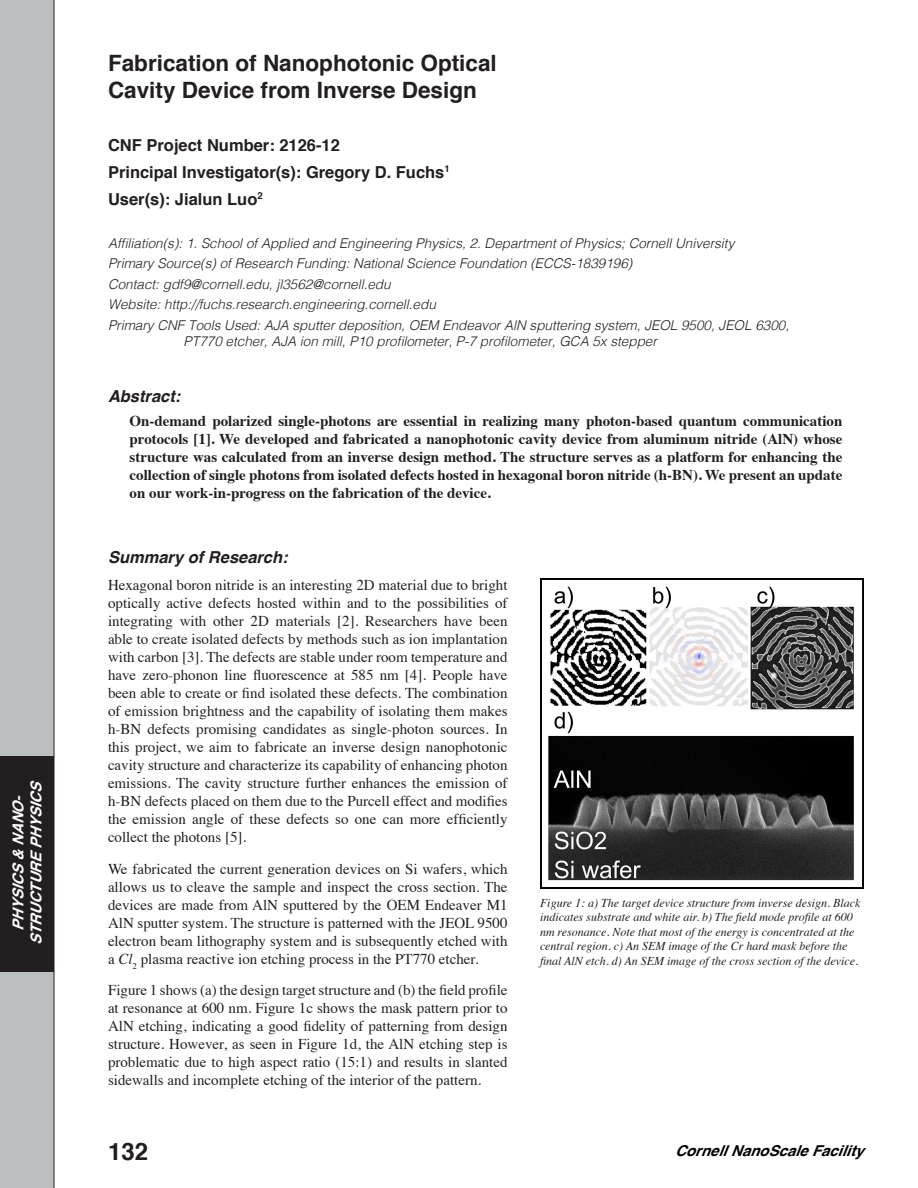
<style>
.page{position:relative;width:918px;height:1188px;background:#fff}
.page>*{position:absolute;margin:0;border:0;box-sizing:border-box;transform-origin:0 0}
.t1{font:700 24px "Helvetica";color:#231f20}
.Project_Title{font:700 22.5px/27px "Helvetica";color:#231f20}
.Project___PI_Users{font:700 16.5px "Helvetica";color:#231f20}
.Body_Header{font:italic 700 16.5px "Helvetica";color:#231f20}
.t2{font:15px/18px "Times";color:#231f20;text-align:justify}
.Abstract_Text{font:700 15px/18px "Times";color:#231f20;text-align:justify}
.t3{font:italic 700 15px/18px "Helvetica";color:#fff;text-align:center}
.t4{font:italic 700 15px "Helvetica";color:#000}
.Project_Info{font:italic 300 13.5px/16.2px "Helvetica";color:#231f20}
.Affiliation{font:italic 300 13.5px "Helvetica";color:#231f20}
.Captions{font:italic 12px/14.4px "Times";color:#231f20}
.s1{font-style:italic}
</style>
<div class="page">
<div style="left:0;top:0;width:54px;height:1188px;background:#bcbdc0"></div>
<div style="left:0;top:756px;width:54px;height:216px;background:#231f20"></div>
<img style="left:540px;top:579px;width:324px;height:309px">
<p class="t3" style="left:9px;top:945px;width:168px;rotate:-90deg">PHYSICS &amp; NANO-<br>STRUCTURE PHYSICS</p>
<p class="Project_Title" style="left:108px;top:50px;width:390px">Fabrication of Nanophotonic Optical<br>Cavity Device from Inverse Design</p>
<p class="Project___PI_Users" style="left:108px;top:132px;width:233px">CNF Project Number: 2126-12</p>
<p class="Project___PI_Users" style="left:108px;top:159px;width:343px">Principal Investigator(s): Gregory D. Fuchs<sup>1</sup></p>
<p class="Project___PI_Users" style="left:108px;top:185px;width:156px">User(s): Jialun Luo<sup>2</sup></p>
<p class="Affiliation" style="left:108px;top:231px;width:628px">Affiliation(s): 1. School of Applied and Engineering Physics, 2. Department of Physics; Cornell University</p>
<p class="Project_Info" style="left:108px;top:255px;width:526px">Primary Source(s) of Research Funding: National Science Foundation (ECCS-1839196)</p>
<p class="Project_Info" style="left:108px;top:275px;width:284px">Contact: gdf9@cornell.edu, jl3562@cornell.edu</p>
<p class="Project_Info" style="left:108px;top:296px;width:329px">Website: http://fuchs.research.engineering.cornell.edu</p>
<p class="Project_Info" style="left:184px;top:316px;width:607px;text-indent:-76px">Primary CNF Tools Used: AJA sputter deposition, OEM Endeavor AlN sputtering system, JEOL 9500, JEOL 6300,<br>PT770 etcher, AJA ion mill, P10 profilometer, P-7 profilometer, GCA 5x stepper</p>
<p class="Body_Header" style="left:108px;top:382px;width:74px">Abstract:</p>
<p class="Abstract_Text" style="left:130px;top:411px;width:714px">On-demand polarized single-photons are essential in realizing many photon-based quantum communication protocols [1]. We developed and fabricated a nanophotonic cavity device from aluminum nitride (AlN) whose structure was calculated from an inverse design method. The structure serves as a platform for enhancing the collection of single photons from isolated defects hosted in hexagonal boron nitride (h-BN). We present an update on our work-in-progress on the fabrication of the device.</p>
<p class="Body_Header" style="left:108px;top:544px;width:181px">Summary of Research:</p>
<p class="t2" style="left:108px;top:575px;width:401px">Hexagonal boron nitride is an interesting 2D material due to bright optically active defects hosted within and to the possibilities of integrating with other 2D materials [2]. Researchers have been able to create isolated defects by methods such as ion implantation with carbon [3]. The defects are stable under room temperature and have zero-phonon line fluorescence at 585 nm [4]. People have been able to create or find isolated these defects. The combination of emission brightness and the capability of isolating them makes h-BN defects promising candidates as single-photon sources. In this project, we aim to fabricate an inverse design nanophotonic cavity structure and characterize its capability of enhancing photon emissions. The cavity structure further enhances the emission of h-BN defects placed on them due to the Purcell effect and modifies the emission angle of these defects so one can more efficiently collect the photons [5].</p>
<p class="t2" style="left:108px;top:858px;width:401px">We fabricated the current generation devices on Si wafers, which allows us to cleave the sample and inspect the cross section. The devices are made from AlN sputtered by the OEM Endeaver M1<br>AlN sputter system. The structure is patterned with the JEOL 9500 electron beam lithography system and is subsequently etched with a <span class="s1">Cl</span><sub>2</sub> plasma reactive ion etching process in the PT770 etcher.</p>
<p class="t2" style="left:108px;top:980px;width:401px">Figure 1 shows (a) the design target structure and (b) the field profile at resonance at 600 nm. Figure 1c shows the mask pattern prior to AlN etching, indicating a good fidelity of patterning from design structure. However, as seen in Figure 1d, the AlN etching step is problematic due to high aspect ratio (15:1) and results in slanted sidewalls and incomplete etching of the interior of the pattern.</p>
<p class="Captions" style="left:540px;top:895px;width:322px">Figure 1: a) The target device structure from inverse design. Black indicates substrate and white air. b) The field mode profile at 600 nm resonance. Note that most of the energy is concentrated at the central region. c) An SEM image of the Cr hard mask before the final AlN etch. d) An SEM image of the cross section of the device.</p>
<h1 class="t1" style="left:108px;top:1132px;width:42px">132</h1>
<p class="t4" style="left:675px;top:1138px;width:194px">Cornell NanoScale Facility</p>
</div>
